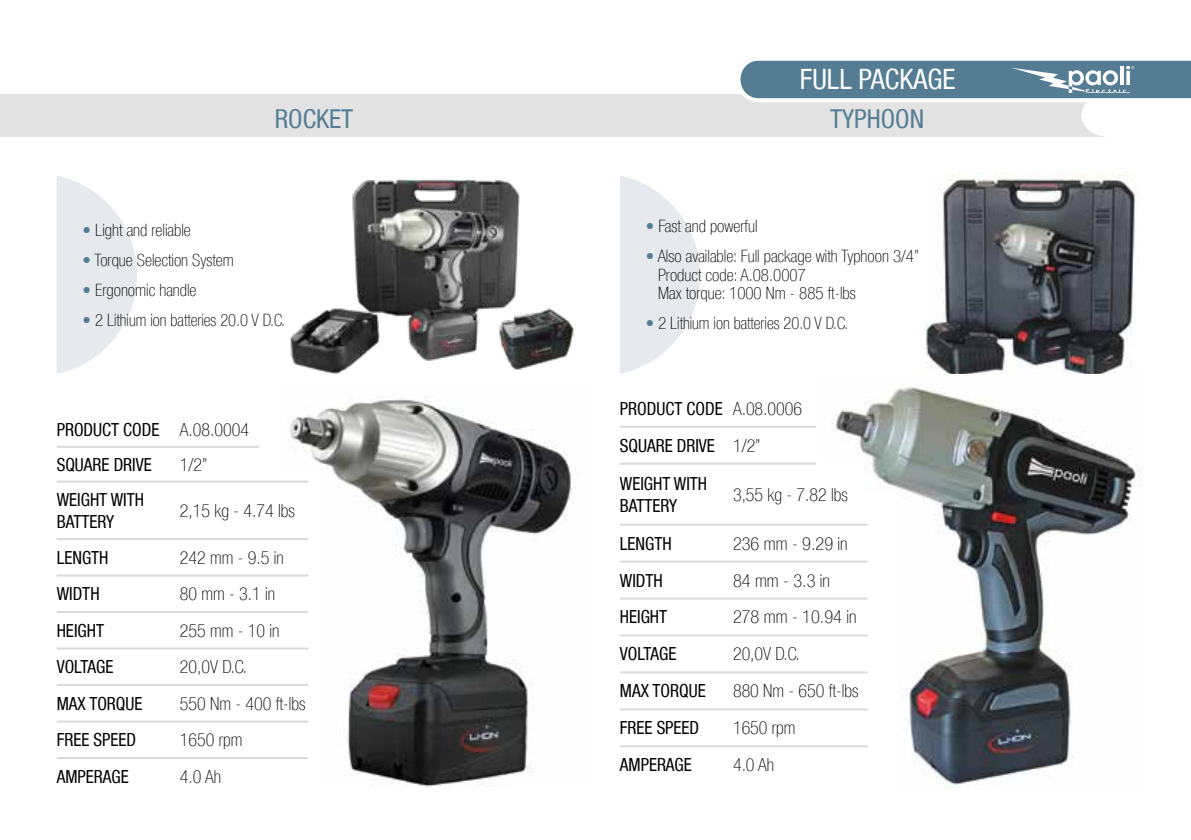
<style>
.page{position:relative;width:1191px;height:840px;background:#fff}
.page>*{position:absolute;margin:0;border:0;box-sizing:border-box;transform-origin:0 0}
.t1{font:condensed 28px "Helvetica Neue LT Com";color:#fff}
.t2{font:condensed 26px "Helvetica Neue LT Com";color:#547d94}
.t3{font:condensed 18px/37.4px "Helvetica Neue LT Com";color:#000;scale:.96 1}
.t4{font:100 condensed 18px "Helvetica Neue LT Com";color:#000}
.t5{font:100 condensed 17px/18.6px "Helvetica Neue LT Com";color:#000}
.s1{color:#547d94}
.s2{font-weight:100}
</style>
<div class="page">
<hr style="left:620px;top:425px;width:113px;height:2px;background:#dadada">
<hr style="left:620px;top:462px;width:113px;height:2px;background:#dadada">
<hr style="left:620px;top:523px;width:113px;height:2px;background:#dadada">
<hr style="left:620px;top:560px;width:113px;height:2px;background:#dadada">
<hr style="left:620px;top:597px;width:113px;height:2px;background:#dadada">
<hr style="left:620px;top:634px;width:113px;height:2px;background:#dadada">
<hr style="left:620px;top:671px;width:113px;height:2px;background:#dadada">
<hr style="left:620px;top:708px;width:113px;height:2px;background:#dadada">
<hr style="left:620px;top:744px;width:113px;height:2px;background:#dadada">
<hr style="left:733px;top:425px;width:134px;height:2px;background:#dadada">
<hr style="left:733px;top:462px;width:134px;height:2px;background:#dadada">
<hr style="left:733px;top:523px;width:134px;height:2px;background:#dadada">
<hr style="left:733px;top:560px;width:134px;height:2px;background:#dadada">
<hr style="left:733px;top:597px;width:134px;height:2px;background:#dadada">
<hr style="left:733px;top:634px;width:134px;height:2px;background:#dadada">
<hr style="left:733px;top:671px;width:134px;height:2px;background:#dadada">
<hr style="left:733px;top:708px;width:134px;height:2px;background:#dadada">
<hr style="left:733px;top:744px;width:134px;height:2px;background:#dadada">
<div style="left:0;top:94px;width:1104px;height:43px;background:#e3e3e3"></div>
<svg style="left:57px;top:176px;width:80px;height:198px"></svg>
<svg style="left:620px;top:176px;width:80px;height:198px"></svg>
<svg style="left:734px;top:60px;width:457px;height:44px;background:#7797aa"></svg>
<img style="left:290px;top:179px;width:284px;height:195px">
<img style="left:925px;top:173px;width:211px;height:200px">
<div style="left:816px;top:374px;width:61px;height:105px;background:#fff"></div>
<img style="left:819px;top:373px;width:323px;height:416px">
<hr style="left:57px;top:445px;width:123px;height:2px;background:#dadada">
<hr style="left:57px;top:480px;width:123px;height:2px;background:#dadada">
<hr style="left:57px;top:537px;width:123px;height:2px;background:#dadada">
<hr style="left:57px;top:574px;width:123px;height:2px;background:#dadada">
<hr style="left:57px;top:610px;width:123px;height:2px;background:#dadada">
<hr style="left:57px;top:647px;width:123px;height:2px;background:#dadada">
<hr style="left:57px;top:683px;width:123px;height:2px;background:#dadada">
<hr style="left:57px;top:720px;width:123px;height:2px;background:#dadada">
<hr style="left:57px;top:756px;width:123px;height:2px;background:#dadada">
<hr style="left:180px;top:445px;width:128px;height:2px;background:#dadada">
<hr style="left:180px;top:480px;width:128px;height:2px;background:#dadada">
<hr style="left:180px;top:537px;width:128px;height:2px;background:#dadada">
<hr style="left:180px;top:574px;width:128px;height:2px;background:#dadada">
<hr style="left:180px;top:610px;width:128px;height:2px;background:#dadada">
<hr style="left:180px;top:647px;width:128px;height:2px;background:#dadada">
<hr style="left:180px;top:683px;width:128px;height:2px;background:#dadada">
<hr style="left:180px;top:720px;width:128px;height:2px;background:#dadada">
<hr style="left:180px;top:756px;width:128px;height:2px;background:#dadada">
<div style="left:259px;top:397px;width:81px;height:69px;background:#fff"></div>
<img style="left:282px;top:396px;width:294px;height:391px">
<h1 class="t1" style="left:800px;top:63px;width:157px">FULL PACKAGE</h1>
<h2 class="t2" style="left:275px;top:103px;width:80px">ROCKET</h2>
<h2 class="t2" style="left:830px;top:103px;width:95px">TYPHOON</h2>
<p class="t5" style="left:83px;top:220px;width:110px"><span class="s1">•</span> Light and reliable</p>
<p class="t5" style="left:83px;top:250px;width:153px"><span class="s1">•</span> Torque Selection System</p>
<p class="t5" style="left:83px;top:280px;width:115px"><span class="s1">•</span> Ergonomic handle</p>
<p class="t5" style="left:83px;top:310px;width:204px"><span class="s1">•</span> 2 Lithium ion batteries 20.0 V D.C.</p>
<p class="t3" style="left:57px;top:411px;width:202px;line-height:34.8px">PRODUCT CODE <span class="s2">A.08.0004<br></span>SQUARE DRIVE</p>
<p class="t4" style="left:180px;top:454px;width:29px">1/2”</p>
<p class="t3" style="left:57px;top:488px;width:92px;line-height:22px">WEIGHT WITH<br>BATTERY</p>
<p class="t4" style="left:180px;top:500px;width:116px">2,15 kg - 4.74 lbs</p>
<p class="t3" style="left:57px;top:538px;width:56px">LENGTH</p>
<p class="t4" style="left:180px;top:547px;width:105px">242 mm - 9.5 in</p>
<p class="t3" style="left:57px;top:574px;width:46px">WIDTH</p>
<p class="t4" style="left:180px;top:583px;width:97px">80 mm - 3.1 in</p>
<p class="t3" style="left:57px;top:611px;width:51px">HEIGHT</p>
<p class="t4" style="left:180px;top:619px;width:101px">255 mm - 10 in</p>
<p class="t3" style="left:57px;top:647px;width:60px">VOLTAGE</p>
<p class="t4" style="left:180px;top:656px;width:68px">20,0V D.C.</p>
<p class="t3" style="left:57px;top:684px;width:91px">MAX TORQUE</p>
<p class="t4" style="left:180px;top:692px;width:127px">550 Nm - 400 ft-lbs</p>
<p class="t3" style="left:57px;top:720px;width:84px">FREE SPEED</p>
<p class="t4" style="left:180px;top:729px;width:64px">1650 rpm</p>
<p class="t3" style="left:57px;top:757px;width:77px">AMPERAGE</p>
<p class="t4" style="left:180px;top:765px;width:43px">4.0 Ah</p>
<p class="t5" style="left:646px;top:217px;width:113px"><span class="s1">•</span> Fast and powerful</p>
<p class="t5" style="left:658px;top:247px;width:262px;text-indent:-12px"><span class="s1">•</span> Also available: Full package with Typhoon 3/4”<br>Product code: A.08.0007<br>Max torque: 1000 Nm - 885 ft-lbs</p>
<p class="t5" style="left:646px;top:314px;width:204px"><span class="s1">•</span> 2 Lithium ion batteries 20.0 V D.C.</p>
<p class="t3" style="left:620px;top:389px;width:191px">PRODUCT CODE <span class="s2">A.08.0006<br></span>SQUARE DRIVE <span class="s2">1/2”<br></span>WEIGHT WITH</p>
<p class="t3" style="left:620px;top:486px;width:61px">BATTERY</p>
<p class="t4" style="left:733px;top:484px;width:116px">3,55 kg - 7.82 lbs</p>
<p class="t3" style="left:620px;top:524px;width:56px">LENGTH</p>
<p class="t4" style="left:733px;top:532px;width:116px">236 mm - 9.29 in</p>
<p class="t3" style="left:620px;top:561px;width:46px">WIDTH</p>
<p class="t4" style="left:733px;top:569px;width:99px">84 mm - 3.3 in</p>
<p class="t3" style="left:620px;top:598px;width:51px">HEIGHT</p>
<p class="t4" style="left:733px;top:606px;width:125px">278 mm - 10.94 in</p>
<p class="t3" style="left:620px;top:634px;width:60px">VOLTAGE</p>
<p class="t4" style="left:733px;top:643px;width:68px">20,0V D.C.</p>
<p class="t3" style="left:620px;top:671px;width:91px">MAX TORQUE</p>
<p class="t4" style="left:733px;top:680px;width:127px">880 Nm - 650 ft-lbs</p>
<p class="t3" style="left:620px;top:708px;width:84px">FREE SPEED</p>
<p class="t4" style="left:733px;top:717px;width:64px">1650 rpm</p>
<p class="t3" style="left:620px;top:745px;width:77px">AMPERAGE</p>
<p class="t4" style="left:733px;top:754px;width:43px">4.0 Ah</p>
</div>
